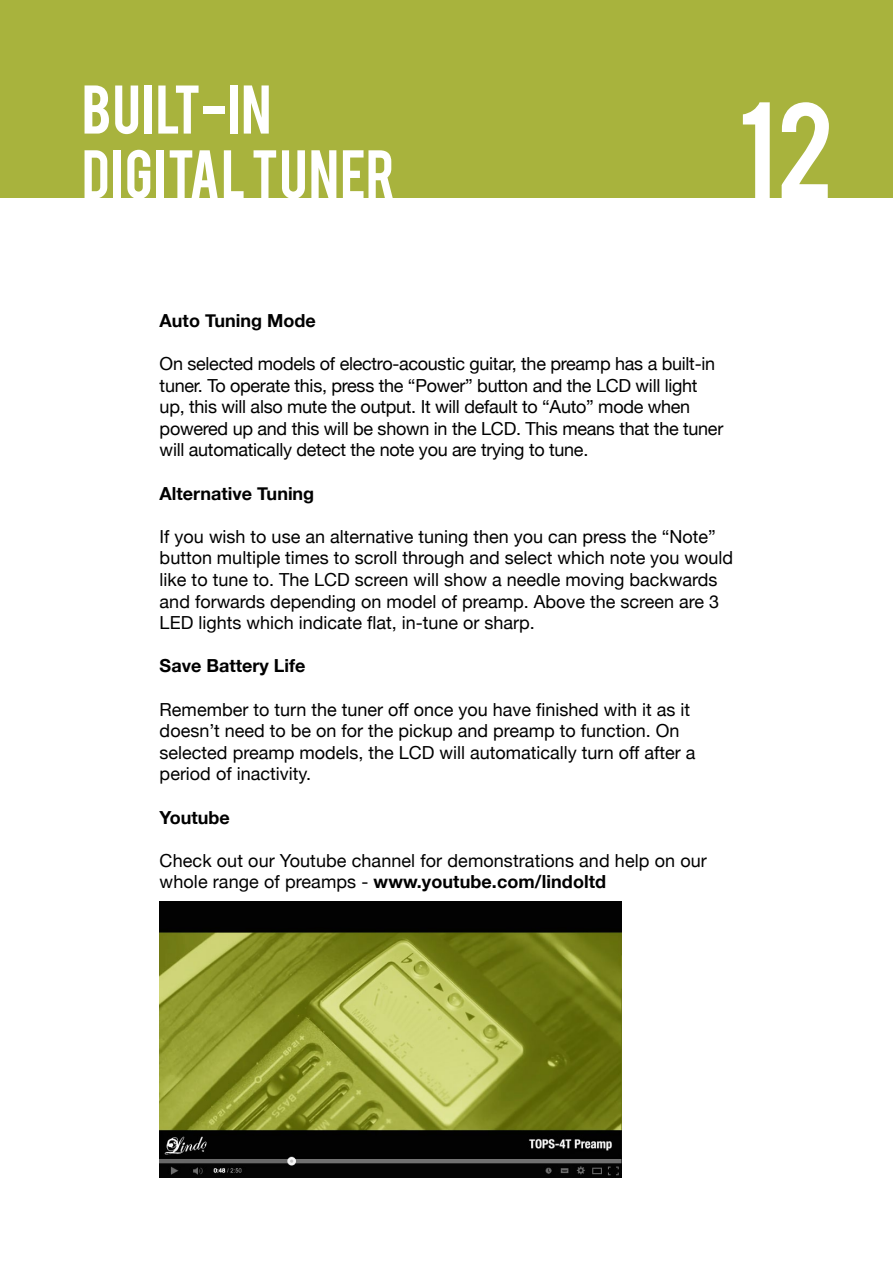
<style>
.page{position:relative;width:893px;height:1263px;background:#fff}
.page>*{position:absolute;margin:0;border:0;box-sizing:border-box;transform-origin:0 0}
.t1{font:108px "Bebas";color:#fff}
.t2{font:54px/64.8px "Bebas";letter-spacing:.025em;color:#fff}
.t3{font:18px/21.6px "Helvetica Neue";color:#000}
.t4{font:700 18px "Helvetica Neue";color:#000}
.s1{font-weight:700}
</style>
<div class="page">
<div style="left:0;top:0;width:893px;height:198px;background:#a8b33d"></div>
<img style="left:160px;top:902px;width:461px;height:275px">
<h2 class="t2" style="left:82px;top:74px;width:315px">BUILT-IN<br>DIGITAL TUNER</h2>
<h1 class="t1" style="left:738px;top:72px;width:98px">12</h1>
<p class="t4" style="left:160px;top:306px;width:158px">Auto Tuning Mode</p>
<p class="t3" style="left:160px;top:354px;width:565px">On selected models of electro-acoustic guitar, the preamp has a built-in tuner. To operate this, press the “Power” button and the LCD will light up, this will also mute the output. It will default to “Auto” mode when powered up and this will be shown in the LCD. This means that the tuner will automatically detect the note you are trying to tune.</p>
<p class="t4" style="left:160px;top:479px;width:156px">Alternative Tuning</p>
<p class="t3" style="left:160px;top:527px;width:575px">If you wish to use an alternative tuning then you can press the “Note” button multiple times to scroll through and select which note you would like to tune to. The LCD screen will show a needle moving backwards and forwards depending on model of preamp. Above the screen are 3<br>LED lights which indicate flat, in-tune or sharp.</p>
<p class="t4" style="left:160px;top:652px;width:147px">Save Battery Life</p>
<p class="t3" style="left:160px;top:699px;width:537px">Remember to turn the tuner off once you have finished with it as it doesn’t need to be on for the pickup and preamp to function. On selected preamp models, the LCD will automatically turn off after a period of inactivity.</p>
<p class="t4" style="left:160px;top:803px;width:72px">Youtube</p>
<p class="t3" style="left:160px;top:851px;width:549px">Check out our Youtube channel for demonstrations and help on our whole range of preamps - <span class="s1">www.youtube.com/lindoltd</span></p>
</div>
